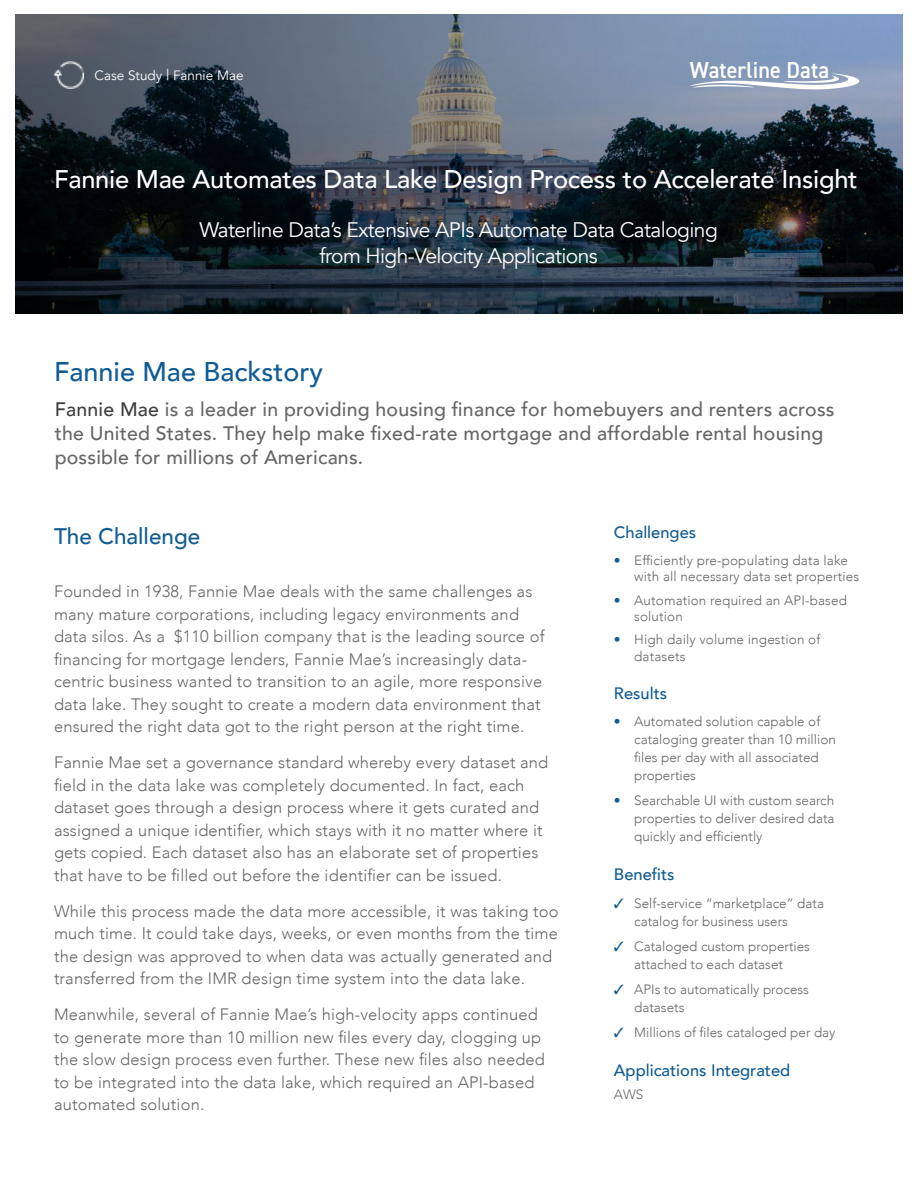
<style>
.page{position:relative;width:918px;height:1188px;background:#fff}
.page>*{position:absolute;margin:0;border:0;box-sizing:border-box;transform-origin:0 0}
.t1{font:500 27px "Avenir";color:#105b94}
.t2{font:500 25.5px "Avenir";letter-spacing:-.01em;color:#fff}
.t3{font:600 23.1px "DIN2014";letter-spacing:.005em;color:#fff;scale:.95 1}
.t4{font:500 22.5px "Avenir";color:#105b94}
.t5{font:21px/25.5px "Avenir";letter-spacing:-.03em;color:#fff;text-align:center}
.t6{font:500 19.5px/24px "Avenir";letter-spacing:.01em;color:#666}
.Paragraph_Content{font:300 16.5px/22.5px "Avenir";letter-spacing:.01em;color:#666}
.Paragraph_Style_-_Gr{font:300 16.5px/22.5px "Avenir";letter-spacing:.01em;color:#666}
.t7{font:500 16.5px "Avenir";color:#105b94}
.t8{font:300 13.5px/18px "Avenir";color:#666}
.t9{font:13.5px "Avenir";color:#fff}
.s1{font-size:15px}
.s2{color:#403f40}
.s3{color:#105b94}
</style>
<div class="page">
<img style="left:15px;top:15px;width:888px;height:299px">
<img style="left:53px;top:61px;width:30px;height:27px">
<svg style="left:689px;top:73px;width:171px;height:17px"></svg>
<p class="t9" style="left:95px;top:67px;width:151px">Case Study <span class="s1">|</span> Fannie Mae</p>
<p class="t3" style="left:690px;top:54px;width:148px">Waterline Data</p>
<p class="t2" style="left:54px;top:157px;width:805px">Fannie Mae Automates Data Lake Design Process to Accelerate Insight</p>
<p class="t5" style="left:199px;top:218px;width:520px">Waterline Data’s Extensive APIs Automate Data Cataloging from High-Velocity Applications</p>
<p class="t1" style="left:54px;top:348px;width:271px">Fannie Mae Backstory</p>
<p class="t6" style="left:55px;top:396px;width:781px"><span class="s2">Fannie Mae</span> is a leader in providing housing finance for homebuyers and renters across the United States. They help make fixed-rate mortgage and affordable rental housing possible for millions of Americans.</p>
<p class="t4" style="left:54px;top:516px;width:148px">The Challenge</p>
<p class="Paragraph_Content" style="left:54px;top:581px;width:492px">Founded in 1938, Fannie Mae deals with the same challenges as many mature corporations, including legacy environments and data silos. As a $110 billion company that is the leading source of financing for mortgage lenders, Fannie Mae’s increasingly data&shy;centric business wanted to transition to an agile, more responsive data lake. They sought to create a modern data environment that ensured the right data got to the right person at the right time.</p>
<p class="Paragraph_Content" style="left:54px;top:752px;width:496px">Fannie Mae set a governance standard whereby every dataset and field in the data lake was completely documented. In fact, each dataset goes through a design process where it gets curated and assigned a unique identifier, which stays with it no matter where it gets copied. Each dataset also has an elaborate set of properties that have to be filled out before the identifier can be issued.</p>
<p class="Paragraph_Style_-_Gr" style="left:54px;top:900px;width:506px">While this process made the data more accessible, it was taking too much time. It could take days, weeks, or even months from the time the design was approved to when data was actually generated and transferred from the IMR design time system into the data lake.</p>
<p class="Paragraph_Style_-_Gr" style="left:54px;top:1004px;width:493px">Meanwhile, several of Fannie Mae’s high-velocity apps continued to generate more than 10 million new files every day, clogging up the slow design process even further. These new files also needed to be integrated into the data lake, which required an API-based automated solution.</p>
<p class="t7" style="left:614px;top:518px;width:84px">Challenges</p>
<p class="t8" style="left:634px;top:552px;width:226px;line-height:16.5px;text-indent:-20px"><span class="s3">•</span> Efficiently pre-populating data lake with all necessary data set properties</p>
<p class="t8" style="left:634px;top:592px;width:214px;line-height:16.5px;text-indent:-20px"><span class="s3">•</span> Automation required an API-based solution</p>
<p class="t8" style="left:634px;top:631px;width:188px;line-height:16.5px;text-indent:-20px"><span class="s3">•</span> High daily volume ingestion of datasets</p>
<p class="t7" style="left:614px;top:679px;width:55px">Results</p>
<p class="t8" style="left:634px;top:713px;width:203px;text-indent:-20px"><span class="s3">•</span> Automated solution capable of cataloging greater than 10 million files per day with all associated properties</p>
<p class="t8" style="left:634px;top:791px;width:202px;text-align:justify;text-indent:-20px"><span class="s3">•</span> Searchable UI with custom search properties to deliver desired data quickly and efficiently</p>
<p class="t7" style="left:614px;top:860px;width:62px">Benefits</p>
<p class="t8" style="left:634px;top:895px;width:191px;text-indent:-20px"><span class="s3">✓</span> Self-service “marketplace” data catalog for business users</p>
<p class="t8" style="left:614px;top:937px;width:198px;text-align:center"><span class="s3">✓</span> Cataloged custom properties attached to each dataset</p>
<p class="t8" style="left:634px;top:980px;width:176px;text-indent:-20px"><span class="s3">✓</span> APIs to automatically process datasets</p>
<p class="t8" style="left:614px;top:1023px;width:223px"><span class="s3">✓</span> Millions of files cataloged per day</p>
<p class="t7" style="left:614px;top:1056px;width:178px">Applications Integrated</p>
<p class="t8" style="left:614px;top:1085px;width:31px">AWS</p>
</div>
